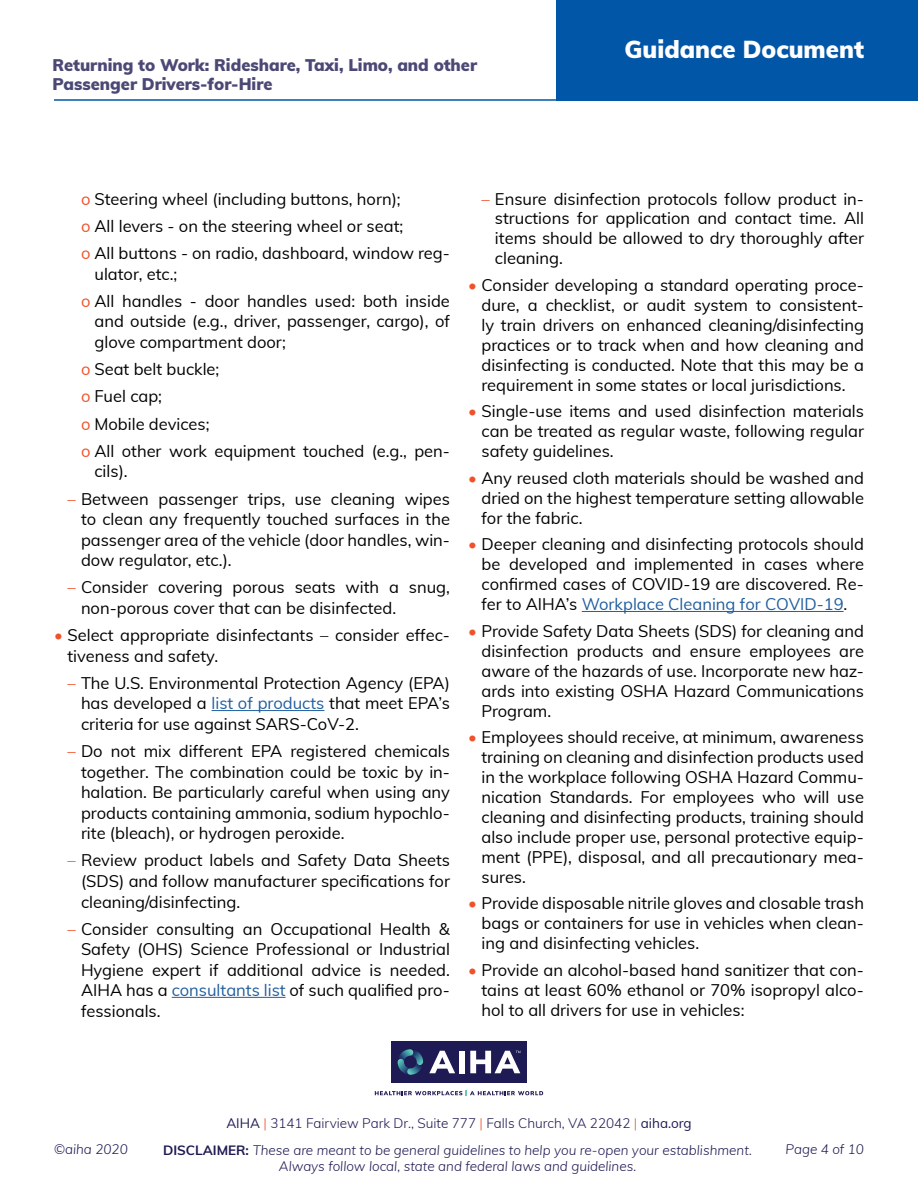
<style>
.page{position:relative;width:918px;height:1188px;background:#fff}
.page>*{position:absolute;margin:0;border:0;box-sizing:border-box;transform-origin:0 0}
.t1{font:900 24px "Muli";color:#fff}
.t2{font:16.5px/20px "Muli";color:#000;text-align:justify}
.t3{font:900 16.5px/19.8px "Muli";color:#4b4875}
.t4{font:italic 300 13.5px/16.2px "Muli";color:#1e1a53;text-align:center}
.t5{font:300 13.5px "Muli";color:#1e1a53}
.s1{color:#f0512a}
.s2{color:#215e9e}
.s3{font-weight:400}
.s4{font-weight:700;font-style:normal}
</style>
<div class="page">
<hr style="left:54px;top:99px;width:537px;height:2px;background:#0256a7">
<div style="left:556px;top:0;width:362px;height:101px;background:#0256a7"></div>
<div style="left:391px;top:1041px;width:136px;height:42px;background:#1e1a53"></div>
<svg style="left:398px;top:1049px;width:25px;height:26px"></svg>
<svg style="left:375px;top:1091px;width:168px;height:5px"></svg>
<svg style="left:429px;top:1051px;width:26px;height:22px"></svg>
<div style="left:459px;top:1051px;width:6px;height:22px;background:#fff"></div>
<svg style="left:470px;top:1051px;width:50px;height:22px"></svg>
<hr style="left:212px;top:710px;width:112px;height:1px;background:#215e9e">
<hr style="left:172px;top:997px;width:114px;height:1px;background:#215e9e">
<hr style="left:582px;top:611px;width:262px;height:1px;background:#215e9e">
<p class="t3" style="left:52px;top:54px;width:426px">Returning to Work: Rideshare, Taxi, Limo, and other<br>Passenger Drivers-for-Hire</p>
<h1 class="t1" style="left:625px;top:31px;width:241px">Guidance Document</h1>
<p class="t2" style="left:81px;top:184px;width:371px;line-height:27.3px;text-align:left"><span class="s1">o</span> Steering wheel (including buttons, horn);<br><span class="s1">o</span> All levers - on the steering wheel or seat;<br><span class="s1">o</span> All buttons - on radio, dashboard, window reg-</p>
<p class="t2" style="left:81px;top:259px;width:370px;line-height:27.3px;text-indent:13px">ulator, etc.;<br><span class="s1">o</span> All handles - door handles used: both inside</p>
<p class="t2" style="left:94px;top:310px;width:357px;line-height:20.5px">and outside (e.g., driver, passenger, cargo), of glove compartment door;</p>
<p class="t2" style="left:81px;top:355px;width:370px;line-height:27.3px;text-align:left"><span class="s1">o</span> Seat belt buckle;<br><span class="s1">o</span> Fuel cap;<br><span class="s1">o</span> Mobile devices;<br><span class="s1">o</span> All other work equipment touched (e.g., pen-</p>
<p class="t2" style="left:94px;top:461px;width:35px">cils).</p>
<p class="t2" style="left:81px;top:488px;width:371px;line-height:20.5px;text-indent:-13px"><span class="s1">–</span> Between passenger trips, use cleaning wipes to clean any frequently touched surfaces in the passenger area of the vehicle (door handles, win&shy;dow regulator, etc.).</p>
<p class="t2" style="left:81px;top:576px;width:370px;line-height:20.5px;text-indent:-13px"><span class="s1">–</span> Consider covering porous seats with a snug, non-porous cover that can be disinfected.</p>
<p class="t2" style="left:68px;top:624px;width:384px;line-height:20.5px;text-indent:-13px"><span class="s1">•</span> Select appropriate disinfectants – consider effec&shy;tiveness and safety.</p>
<p class="t2" style="left:81px;top:672px;width:370px;line-height:20.5px;text-indent:-13px"><span class="s1">–</span> The U.S. Environmental Protection Agency (EPA) has developed a <span class="s2">list of products</span> that meet EPA’s criteria for use against SARS-CoV-2.</p>
<p class="t2" style="left:81px;top:740px;width:371px;line-height:20.5px;text-indent:-13px"><span class="s1">–</span> Do not mix different EPA registered chemicals together. The combination could be toxic by in&shy;halation. Be particularly careful when using any products containing ammonia, sodium hypochlo&shy;rite (bleach), or hydrogen peroxide.</p>
<p class="t2" style="left:81px;top:850px;width:370px;line-height:20.5px;text-indent:-13px"><span class="s1">–</span> Review product labels and Safety Data Sheets (SDS) and follow manufacturer specifications for cleaning/disinfecting.</p>
<p class="t2" style="left:81px;top:918px;width:371px;line-height:20.5px;text-indent:-13px"><span class="s1">–</span> Consider consulting an Occupational Health &amp; Safety (OHS) Science Professional or Industrial Hygiene expert if additional advice is needed.<br>AIHA has a <span class="s2">consultants list</span> of such qualified pro&shy;fessionals.</p>
<p class="t2" style="left:495px;top:188px;width:371px;text-indent:-13px"><span class="s1">–</span> Ensure disinfection protocols follow product in&shy;structions for application and contact time. All items should be allowed to dry thoroughly after cleaning.</p>
<p class="t2" style="left:482px;top:274px;width:384px;text-indent:-13px"><span class="s1">•</span> Consider developing a standard operating proce&shy;dure, a checklist, or audit system to consistent&shy;ly train drivers on enhanced cleaning/disinfecting practices or to track when and how cleaning and disinfecting is conducted. Note that this may be a requirement in some states or local jurisdictions.</p>
<p class="t2" style="left:482px;top:401px;width:384px;text-indent:-13px"><span class="s1">•</span> Single-use items and used disinfection materials can be treated as regular waste, following regular safety guidelines.</p>
<p class="t2" style="left:482px;top:467px;width:384px;text-indent:-13px"><span class="s1">•</span> Any reused cloth materials should be washed and dried on the highest temperature setting allowable for the fabric.</p>
<p class="t2" style="left:482px;top:534px;width:384px;text-indent:-13px"><span class="s1">•</span> Deeper cleaning and disinfecting protocols should be developed and implemented in cases where confirmed cases of COVID-19 are discovered. Re&shy;fer to AIHA’s <span class="s2">Workplace Cleaning for COVID-19</span>.</p>
<p class="t2" style="left:482px;top:620px;width:384px;text-indent:-13px"><span class="s1">•</span> Provide Safety Data Sheets (SDS) for cleaning and disinfection products and ensure employees are aware of the hazards of use. Incorporate new haz&shy;ards into existing OSHA Hazard Communications Program.</p>
<p class="t2" style="left:482px;top:727px;width:384px;text-indent:-13px"><span class="s1">•</span> Employees should receive, at minimum, awareness training on cleaning and disinfection products used in the workplace following OSHA Hazard Commu&shy;nication Standards. For employees who will use cleaning and disinfecting products, training should also include proper use, personal protective equip&shy;ment (PPE), disposal, and all precautionary mea&shy;sures.</p>
<p class="t2" style="left:482px;top:893px;width:384px;text-indent:-13px"><span class="s1">•</span> Provide disposable nitrile gloves and closable trash bags or containers for use in vehicles when clean&shy;ing and disinfecting vehicles.</p>
<p class="t2" style="left:482px;top:959px;width:384px;text-indent:-13px"><span class="s1">•</span> Provide an alcohol-based hand sanitizer that con&shy;tains at least 60% ethanol or 70% isopropyl alco&shy;hol to all drivers for use in vehicles:</p>
<p class="t5" style="left:226px;top:1113px;width:467px"><span class="s3">AIHA</span> <span class="s1">|</span> 3141 Fairview Park Dr., Suite 777 <span class="s1">|</span> Falls Church, VA 22042 <span class="s1">|</span> <span class="s3">aiha.org</span></p>
<p class="t4" style="left:54px;top:1141px;width:75px">©aiha 2020</p>
<p class="t4" style="left:786px;top:1141px;width:80px">Page 4 of 10</p>
<p class="t4" style="left:163px;top:1141px;width:590px"><span class="s4">DISCLAIMER:</span> These are meant to be general guidelines to help you re-open your establishment.<br>Always follow local, state and federal laws and guidelines.</p>
</div>
